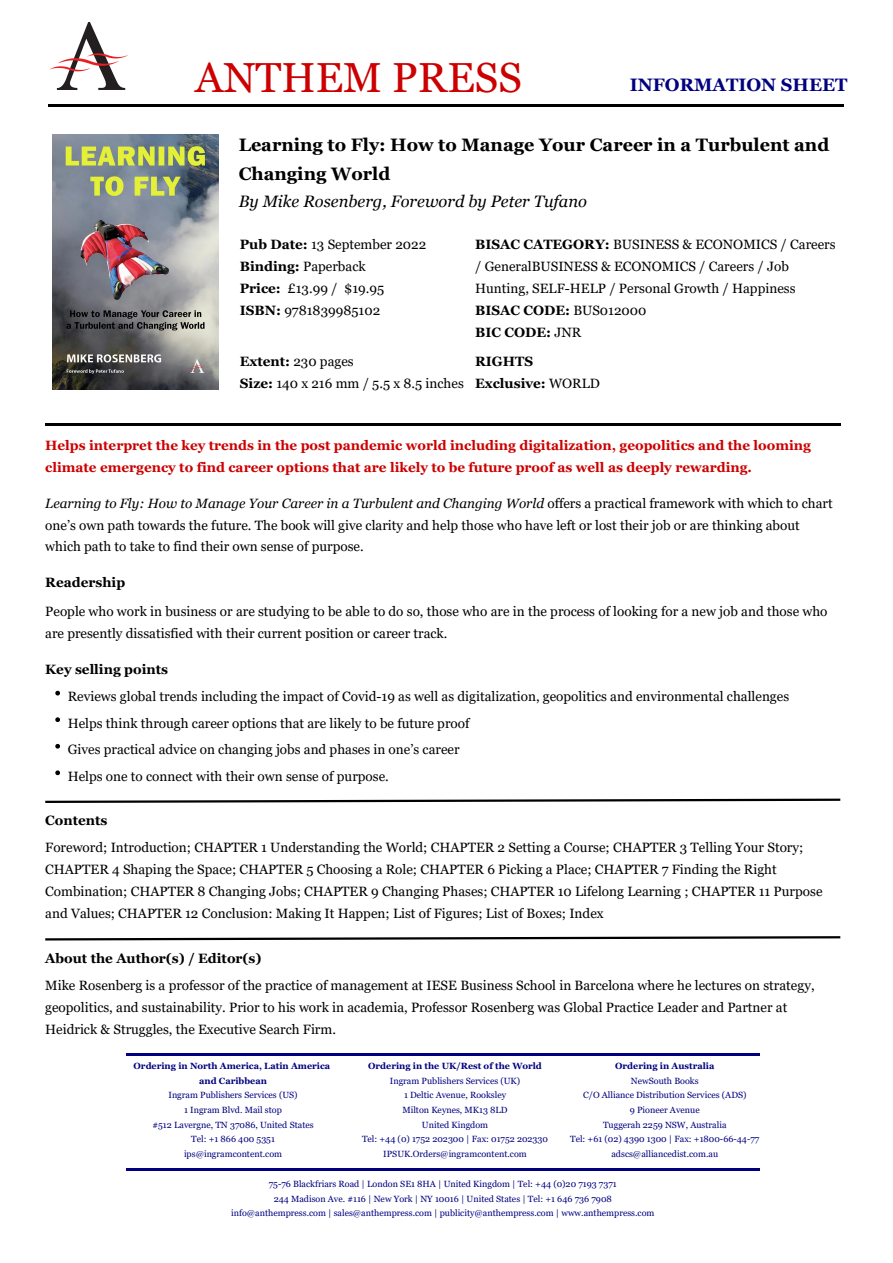
<style>
.page{position:relative;width:893px;height:1263px;background:#fff}
.page>*{position:absolute;margin:0;border:0;box-sizing:border-box;transform-origin:0 0}
.t1{font:42px "Georgia";color:#c00}
.t2{font:700 18px/29.2px "Georgia";color:#000}
.t3{font:700 18px "Georgia";color:#000080}
.t4{font:italic 16.5px "Georgia";color:#000}
.t5{font:13.5px/21.9px "Georgia";color:#000}
.t6{font:700 13.5px/21.9px "Georgia";color:#c00}
.t7{font:700 13.5px/21.9px "Georgia";color:#000}
.t8{font:9px/14.5px "Georgia";color:#000080;text-align:center}
.t9{font:700 9px/14.7px "Georgia";color:#000080;text-align:center}
.s1{font-weight:700}
.s2{font-weight:400}
.s3{font-style:italic}
</style>
<div class="page">
<img style="left:53px;top:134px;width:165px;height:255px">
<hr style="left:45px;top:424px;width:795px;height:2px;background:#000">
<svg style="left:55px;top:691px;width:5px;height:4px"></svg>
<svg style="left:55px;top:717px;width:5px;height:5px"></svg>
<svg style="left:55px;top:744px;width:5px;height:5px"></svg>
<svg style="left:55px;top:770px;width:5px;height:5px"></svg>
<svg style="left:45px;top:799px;width:795px;height:4px"></svg>
<svg style="left:45px;top:936px;width:795px;height:4px"></svg>
<hr style="left:126px;top:1053px;width:634px;height:2px;background:#000080">
<hr style="left:126px;top:1168px;width:634px;height:2px;background:#000080">
<img style="left:49px;top:22px;width:79px;height:68px">
<hr style="left:48px;top:105px;width:795px;height:2px;background:#000">
<h1 class="t1" style="left:195px;top:52px;width:328px">ANTHEM PRESS</h1>
<h2 class="t3" style="left:630px;top:73px;width:219px">INFORMATION SHEET</h2>
<h2 class="t2" style="left:239px;top:130px;width:592px">Learning to Fly: How to Manage Your Career in a Turbulent and<br>Changing World</h2>
<p class="t4" style="left:239px;top:191px;width:350px">By Mike Rosenberg, Foreword by Peter Tufano</p>
<p class="t5" style="left:240px;top:234px;width:188px"><span class="s1">Pub Date:</span> 13 September 2022<br><span class="s1">Binding:</span> Paperback<br><span class="s1">Price:</span> £13.99 / $19.95<br><span class="s1">ISBN:</span> 9781839985102</p>
<p class="t5" style="left:475px;top:234px;width:362px"><span class="s1">BISAC CATEGORY:</span> BUSINESS &amp; ECONOMICS / Careers / GeneralBUSINESS &amp; ECONOMICS / Careers / Job Hunting, SELF-HELP / Personal Growth / Happiness <span class="s1">BISAC CODE:</span> BUS012000<br><span class="s1">BIC CODE:</span> JNR</p>
<p class="t5" style="left:240px;top:351px;width:226px"><span class="s1">Extent:</span> 230 pages<br><span class="s1">Size:</span> 140 x 216 mm / 5.5 x 8.5 inches</p>
<p class="t7" style="left:475px;top:351px;width:126px">RIGHTS<br>Exclusive: <span class="s2">WORLD</span></p>
<p class="t6" style="left:45px;top:435px;width:767px">Helps interpret the key trends in the post pandemic world including digitalization, geopolitics and the looming climate emergency to find career options that are likely to be future proof as well as deeply rewarding.</p>
<p class="t5" style="left:45px;top:492px;width:789px"><span class="s3">Learning to Fly: How to Manage Your Career in a Turbulent and Changing World</span> offers a practical framework with which to chart one’s own path towards the future. The book will give clarity and help those who have left or lost their job or are thinking about which path to take to find their own sense of purpose.</p>
<p class="t7" style="left:45px;top:571px;width:81px">Readership</p>
<p class="t5" style="left:45px;top:601px;width:784px">People who work in business or are studying to be able to do so, those who are in the process of looking for a new job and those who are presently dissatisfied with their current position or career track.</p>
<p class="t7" style="left:45px;top:658px;width:124px">Key selling points</p>
<p class="t5" style="left:68px;top:683px;width:723px;line-height:26.5px">Reviews global trends including the impact of Covid-19 as well as digitalization, geopolitics and environmental challenges Helps think through career options that are likely to be future proof<br>Gives practical advice on changing jobs and phases in one’s career<br>Helps one to connect with their own sense of purpose.</p>
<p class="t7" style="left:45px;top:809px;width:64px">Contents</p>
<p class="t5" style="left:45px;top:837px;width:779px">Foreword; Introduction; CHAPTER 1 Understanding the World; CHAPTER 2 Setting a Course; CHAPTER 3 Telling Your Story; CHAPTER 4 Shaping the Space; CHAPTER 5 Choosing a Role; CHAPTER 6 Picking a Place; CHAPTER 7 Finding the Right Combination; CHAPTER 8 Changing Jobs; CHAPTER 9 Changing Phases; CHAPTER 10 Lifelong Learning ; CHAPTER 11 Purpose and Values; CHAPTER 12 Conclusion: Making It Happen; List of Figures; List of Boxes; Index</p>
<p class="t7" style="left:45px;top:947px;width:218px">About the Author(s) / Editor(s)</p>
<p class="t5" style="left:45px;top:975px;width:771px">Mike Rosenberg is a professor of the practice of management at IESE Business School in Barcelona where he lectures on strategy, geopolitics, and sustainability. Prior to his work in academia, Professor Rosenberg was Global Practice Leader and Partner at<br>Heidrick &amp; Struggles, the Executive Search Firm.</p>
<p class="t9" style="left:134px;top:1059px;width:198px">Ordering in North America, Latin America and Caribbean</p>
<p class="t8" style="left:152px;top:1088px;width:163px">Ingram Publishers Services (US)<br>1 Ingram Blvd. Mail stop<br>#512 Lavergne, TN 37086, United States<br>Tel: +1 866 400 5351 ips@ingramcontent.com</p>
<p class="t9" style="left:368px;top:1059px;width:175px">Ordering in the UK/Rest of the World</p>
<p class="t8" style="left:362px;top:1073px;width:188px">Ingram Publishers Services (UK)<br>1 Deltic Avenue, Rooksley<br>Milton Keynes, MK13 8LD<br>United Kingdom<br>Tel: +44 (0) 1752 202300 | Fax: 01752 202330<br>IPSUK.Orders@ingramcontent.com</p>
<p class="t9" style="left:615px;top:1059px;width:101px">Ordering in Australia</p>
<p class="t8" style="left:570px;top:1073px;width:191px">NewSouth Books<br>C/O Alliance Distribution Services (ADS)<br>9 Pioneer Avenue<br>Tuggerah 2259 NSW, Australia<br>Tel: +61 (02) 4390 1300 | Fax: +1800-66-44-77 adscs@alliancedist.com.au</p>
<p class="t8" style="left:269px;top:1176px;width:350px">75-76 Blackfriars Road | London SE1 8HA | United Kingdom | Tel: +44 (0)20 7193 7371</p>
<p class="t8" style="left:231px;top:1191px;width:425px">244 Madison Ave. #116 | New York | NY 10016 | United States | Tel: +1 646 736 7908 info@anthempress.com | sales@anthempress.com | publicity@anthempress.com | www.anthempress.com</p>
</div>
